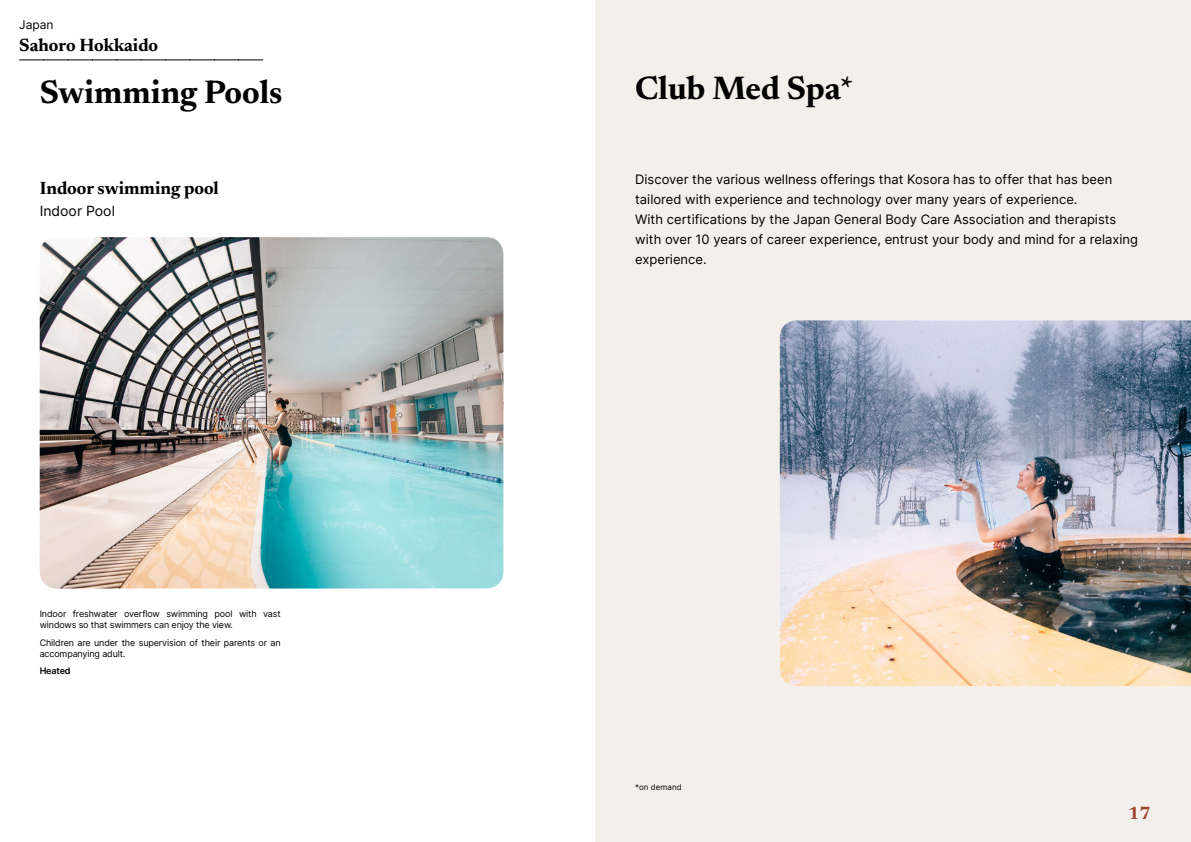
<style>
.page{position:relative;width:1191px;height:842px;background:#fff}
.page>*{position:absolute;margin:0;border:0;box-sizing:border-box;transform-origin:0 0}
.t1{font:700 33px "Newsreader 24 pt";color:#000}
.t2{font:700 18px "Newsreader 24 pt";color:#000}
.t3{font:700 18px "Newsreader 24 pt";color:#9d432c}
.t4{font:14px "Inter";color:#000}
.t5{font:13px/20px "Inter";color:#000}
.t6{font:12px "Inter";color:#000}
.t7{font:9px/11px "Inter";letter-spacing:-.015em;color:#000}
.t8{font:600 9px "Inter";letter-spacing:-.015em;color:#000}
.t9{font:8px "Inter";color:#000}
</style>
<div class="page">
<div style="left:595px;top:0;width:596px;height:842px;background:#f3f0ec"></div>
<img style="left:780px;top:320px;width:411px;height:366px">
<img style="left:40px;top:237px;width:463px;height:351px">
<svg style="left:20px;top:60px;width:243px;height:1px"></svg>
<p class="t6" style="left:19px;top:15px;width:36px">Japan</p>
<h2 class="t2" style="left:19px;top:32px;width:140px">Sahoro Hokkaido</h2>
<h1 class="t1" style="left:40px;top:69px;width:244px">Swimming Pools</h1>
<h1 class="t1" style="left:635px;top:64px;width:220px">Club Med Spa*</h1>
<h2 class="t2" style="left:40px;top:175px;width:181px">Indoor swimming pool</h2>
<p class="t4" style="left:40px;top:200px;width:77px">Indoor Pool</p>
<p class="t7" style="left:40px;top:607px;width:242px">Indoor freshwater overflow swimming pool with vast windows so that swimmers can enjoy the view.</p>
<p class="t7" style="left:40px;top:637px;width:242px">Children are under the supervision of their parents or an accompanying adult.</p>
<p class="t8" style="left:40px;top:664px;width:32px">Heated</p>
<p class="t5" style="left:635px;top:169px;width:504px">Discover the various wellness offerings that Kosora has to offer that has been tailored with experience and technology over many years of experience.<br>With certifications by the Japan General Body Care Association and therapists with over 10 years of career experience, entrust your body and mind for a relaxing experience.</p>
<p class="t9" style="left:635px;top:781px;width:48px">*on demand</p>
<h2 class="t3" style="left:1128px;top:800px;width:24px">17</h2>
</div>
